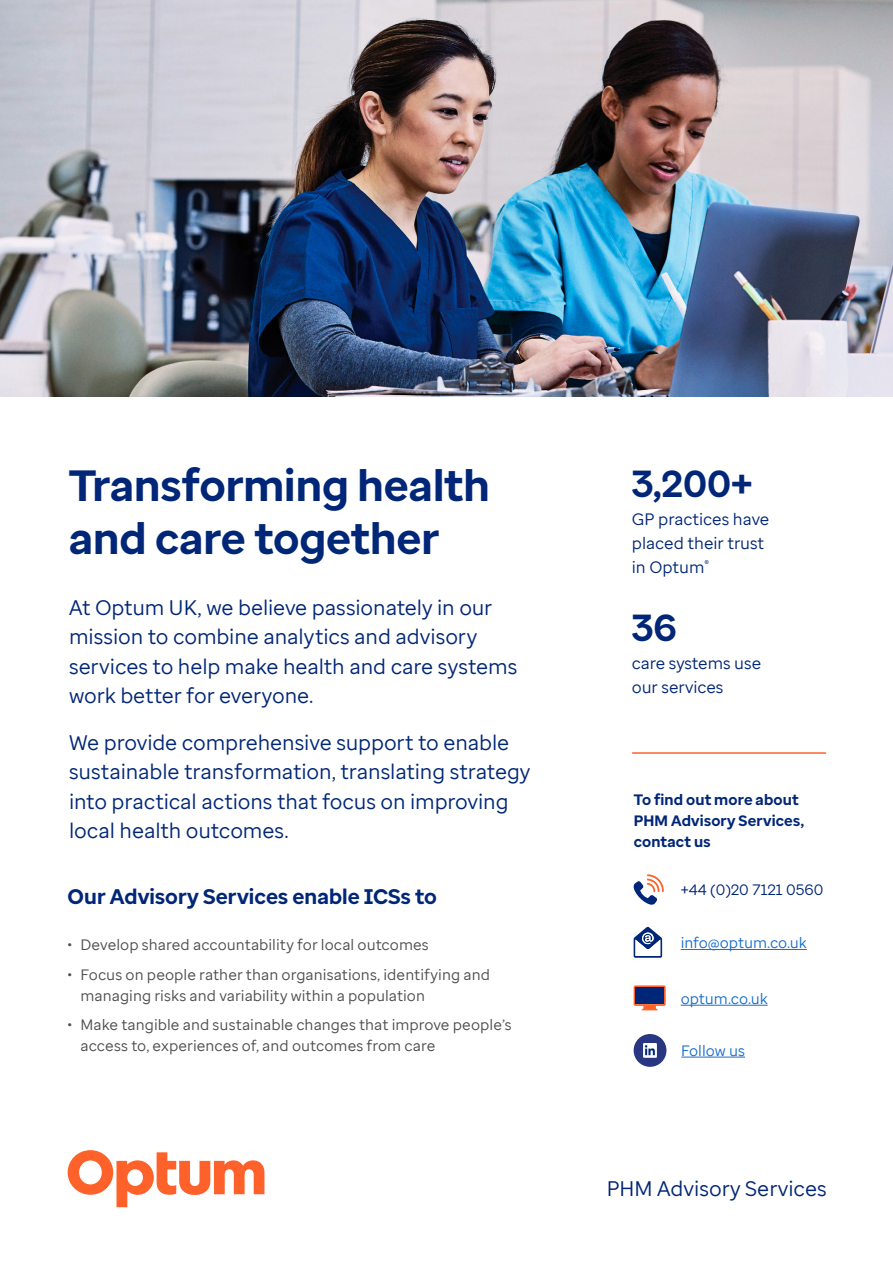
<style>
.page{position:relative;width:893px;height:1263px;background:#fff}
.page>*{position:absolute;margin:0;border:0;box-sizing:border-box;transform-origin:0 0}
.Heading_1{font:700 43.5px/52.2px "Optum Sans";color:#002677}
.Big_Stat{font:700 37.5px "Optum Sans";color:#002677}
.Intro_text{font:21px/29.4px "Optum Sans";letter-spacing:-.005em;color:#002677}
.Heading_2{font:700 21px "Optum Sans";letter-spacing:.005em;color:#002677}
.Document_title{font:21px "Optum Sans";color:#002677}
.Stat_text{font:16.5px/24px "Optum Sans";color:#002677}
.t1{font:15px/21px "Optum Sans";letter-spacing:.005em;color:#4b4d4f}
.Find_out_more{font:700 15px/21px "Optum Sans";letter-spacing:.01em;color:#002677}
.Hyperlink{font:15px "Optum Sans";color:#196ecf}
.Stat_text-2{font:15px "Optum Sans";color:#002677}
</style>
<div class="page">
<svg style="left:68px;top:1150px;width:196px;height:57px"></svg>
<hr style="left:632px;top:752px;width:193px;height:2px;background:#ff612b">
<img style="left:0;top:0;width:893px;height:397px">
<hr style="left:681px;top:949px;width:126px;height:1px;background:#196ecf">
<hr style="left:681px;top:1005px;width:87px;height:1px;background:#196ecf">
<svg style="left:634px;top:874px;width:30px;height:31px"></svg>
<svg style="left:634px;top:927px;width:28px;height:31px"></svg>
<svg style="left:634px;top:985px;width:32px;height:25px"></svg>
<div style="left:635px;top:987px;width:29px;height:17px;background:#002677"></div>
<div style="left:634px;top:1034px;width:32px;height:33px;background:#293682;border-radius:50%"></div>
<img style="left:643px;top:1044px;width:14px;height:13px">
<hr style="left:681px;top:1057px;width:64px;height:1px;background:#196ecf">
<h1 class="Heading_1" style="left:69px;top:460px;width:422px">Transforming health and care together</h1>
<p class="Intro_text" style="left:69px;top:593px;width:450px">At Optum UK, we believe passionately in our mission to combine analytics and advisory services to help make health and care systems work better for everyone.</p>
<p class="Intro_text" style="left:69px;top:727px;width:463px">We provide comprehensive support to enable sustainable transformation, translating strategy into practical actions that focus on improving local health outcomes.</p>
<h2 class="Heading_2" style="left:68px;top:882px;width:371px">Our Advisory Services enable ICSs to</h2>
<p class="t1" style="left:68px;top:934px;width:363px">• Develop shared accountability for local outcomes</p>
<p class="t1" style="left:80px;top:964px;width:411px;text-indent:-13px">• Focus on people rather than organisations, identifying and managing risks and variability within a population</p>
<p class="t1" style="left:80px;top:1014px;width:433px;text-indent:-13px">• Make tangible and sustainable changes that improve people’s access to, experiences of, and outcomes from care</p>
<p class="Big_Stat" style="left:632px;top:459px;width:122px">3,200+</p>
<p class="Stat_text" style="left:632px;top:507px;width:139px">GP practices have placed their trust in Optum<sup>®</sup></p>
<p class="Big_Stat" style="left:632px;top:603px;width:47px">36</p>
<p class="Stat_text" style="left:632px;top:651px;width:131px">care systems use our services</p>
<p class="Find_out_more" style="left:634px;top:789px;width:172px">To find out more about<br>PHM Advisory Services, contact us</p>
<p class="Stat_text-2" style="left:681px;top:880px;width:144px">+44 (0)20 7121 0560</p>
<p class="Hyperlink" style="left:681px;top:933px;width:128px">info@optum.co.uk</p>
<p class="Hyperlink" style="left:681px;top:989px;width:89px">optum.co.uk</p>
<p class="Hyperlink" style="left:681px;top:1040px;width:65px">Follow us</p>
<p class="Document_title" style="left:607px;top:1175px;width:221px">PHM Advisory Services</p>
</div>
